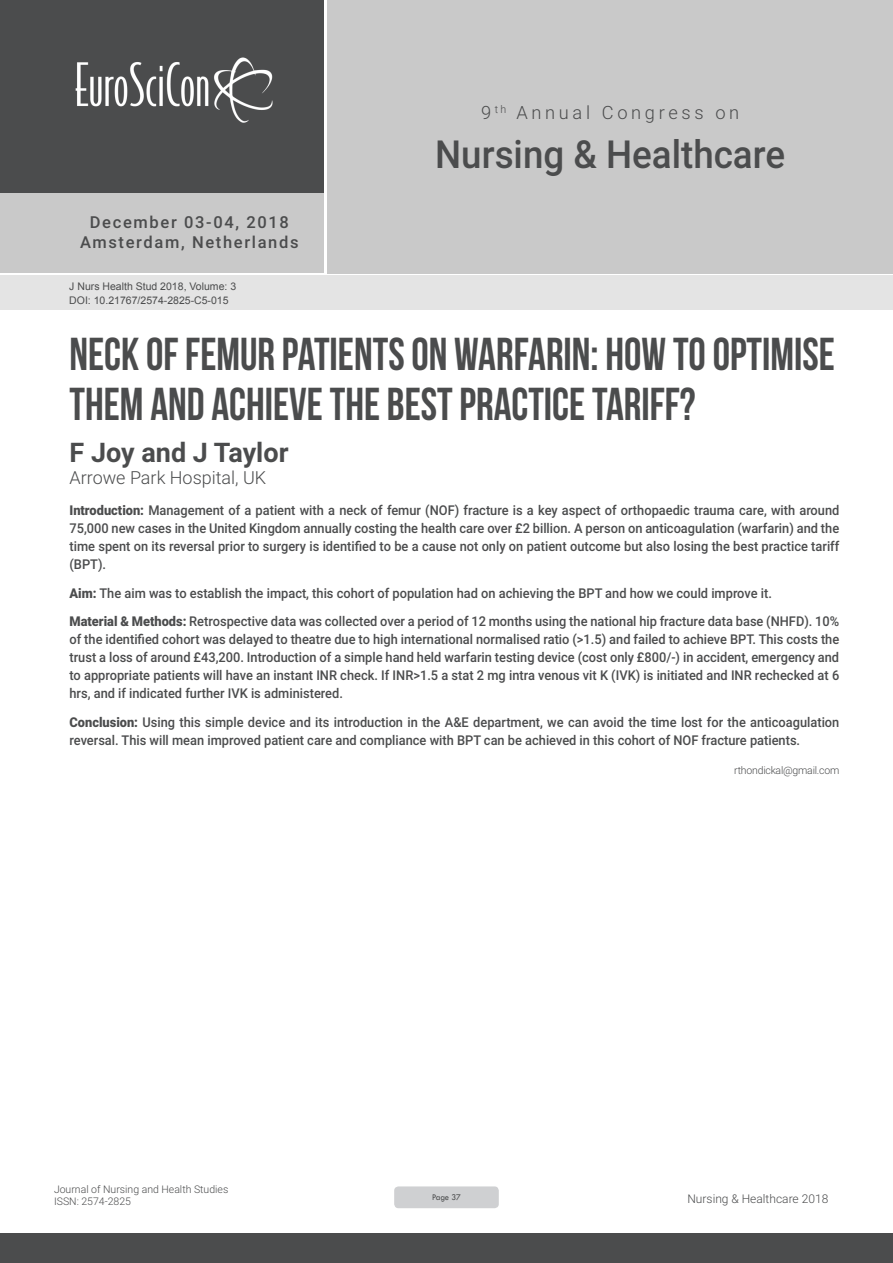
<style>
.page{position:relative;width:893px;height:1263px;background:#fff}
.page>*{position:absolute;margin:0;border:0;box-sizing:border-box;transform-origin:0 0}
.t1{font:46.05px/50.7px "Bebas Neue";color:#4b4c4d;scale:.95 1}
.t2{font:500 38.7px "Roboto";color:#4b4c4d;scale:.95 1}
.t3{font:700 27px "Roboto";color:#4b4c4d}
.t4{font:300 18.3px "Roboto";letter-spacing:.2em;color:#4b4c4d}
.t5{font:300 18px "Roboto";color:#4b4c4d}
.t6{font:500 16.5px/19.8px "Roboto";letter-spacing:.1em;color:#4b4c4d;text-align:center}
.Abstract{font:500 13.5px/18px "Roboto";color:#4b4c4d;text-align:justify;scale:.95 1}
.t7{font:300 12px "Roboto";color:#4b4c4d}
.t8{font:10.5px "Arial";color:#4b4c4d}
.Biography{font:300 10.5px/12.6px "Roboto";color:#4b4c4d}
.Biography-2{font:300 10.5px "Roboto";letter-spacing:-.02em;color:#4b4c4d}
.t9{font:9px "Tw Cen";letter-spacing:-.02em;color:#4b4c4d;scale:.95 1}
.s1{font-weight:900}
</style>
<div class="page">
<div style="left:0;top:0;width:323px;height:193px;background:#4b4c4d"></div>
<div style="left:1px;top:193px;width:323px;height:80px;background:#c9c9c9"></div>
<div style="left:327px;top:0;width:566px;height:273px;background:#c9c9c9"></div>
<img style="left:75px;top:57px;width:198px;height:66px">
<div style="left:0;top:1233px;width:893px;height:30px;background:#4b4c4d"></div>
<div style="left:1px;top:275px;width:892px;height:35px;background:#e4e4e4"></div>
<div style="left:394px;top:1186px;width:105px;height:22px;background:#cfd0d2;border-radius:4px"></div>
<p class="t6" style="left:80px;top:211px;width:220px">December 03-04, 2018<br>Amsterdam, Netherlands</p>
<p class="t8" style="left:69px;top:279px;width:168px">J Nurs Health Stud 2018, Volume: 3</p>
<p class="t8" style="left:69px;top:293px;width:161px">DOI: 10.21767/2574-2825-C5-015</p>
<h3 class="t4" style="left:481px;top:99px;width:260px">9 <sup>th</sup> Annual Congress on</h3>
<h2 class="t2" style="left:435px;top:127px;width:370px">Nursing &amp; Healthcare</h2>
<p class="t1" style="left:69px;top:328px;width:807px">NECK OF FEMUR PATIENTS ON WARFARIN: HOW TO OPTIMISE<br>THEM AND ACHIEVE THE BEST PRACTICE TARIFF?</p>
<p class="t3" style="left:69px;top:433px;width:221px">F Joy and J Taylor</p>
<p class="t5" style="left:69px;top:464px;width:198px">Arrowe Park Hospital, UK</p>
<p class="Abstract" style="left:69px;top:501px;width:812px"><span class="s1">Introduction:</span> Management of a patient with a neck of femur (NOF) fracture is a key aspect of orthopaedic trauma care, with around 75,000 new cases in the United Kingdom annually costing the health care over £2 billion. A person on anticoagulation (warfarin) and the time spent on its reversal prior to surgery is identified to be a cause not only on patient outcome but also losing the best practice tariff (BPT).</p>
<p class="Abstract" style="left:69px;top:583px;width:741px"><span class="s1">Aim:</span> The aim was to establish the impact, this cohort of population had on achieving the BPT and how we could improve it.</p>
<p class="Abstract" style="left:69px;top:612px;width:812px"><span class="s1">Material &amp; Methods:</span> Retrospective data was collected over a period of 12 months using the national hip fracture data base (NHFD). 10% of the identified cohort was delayed to theatre due to high international normalised ratio (&gt;1.5) and failed to achieve BPT. This costs the trust a loss of around £43,200. Introduction of a simple hand held warfarin testing device (cost only £800/-) in accident, emergency and to appropriate patients will have an instant INR check. If INR&gt;1.5 a stat 2 mg intra venous vit K (IVK) is initiated and INR rechecked at 6 hrs, and if indicated further IVK is administered.</p>
<p class="Abstract" style="left:69px;top:712px;width:812px"><span class="s1">Conclusion:</span> Using this simple device and its introduction in the A&amp;E department, we can avoid the time lost for the anticoagulation reversal. This will mean improved patient care and compliance with BPT can be achieved in this cohort of NOF fracture patients.</p>
<p class="Biography-2" style="left:734px;top:762px;width:107px">rthondickal@gmail.com</p>
<p class="Biography" style="left:54px;top:1182px;width:176px">Journal of Nursing and Health Studies<br>ISSN: 2574-2825</p>
<p class="t7" style="left:687px;top:1190px;width:142px">Nursing &amp; Healthcare 2018</p>
<p class="t9" style="left:432px;top:1192px;width:32px">Page 37</p>
</div>
